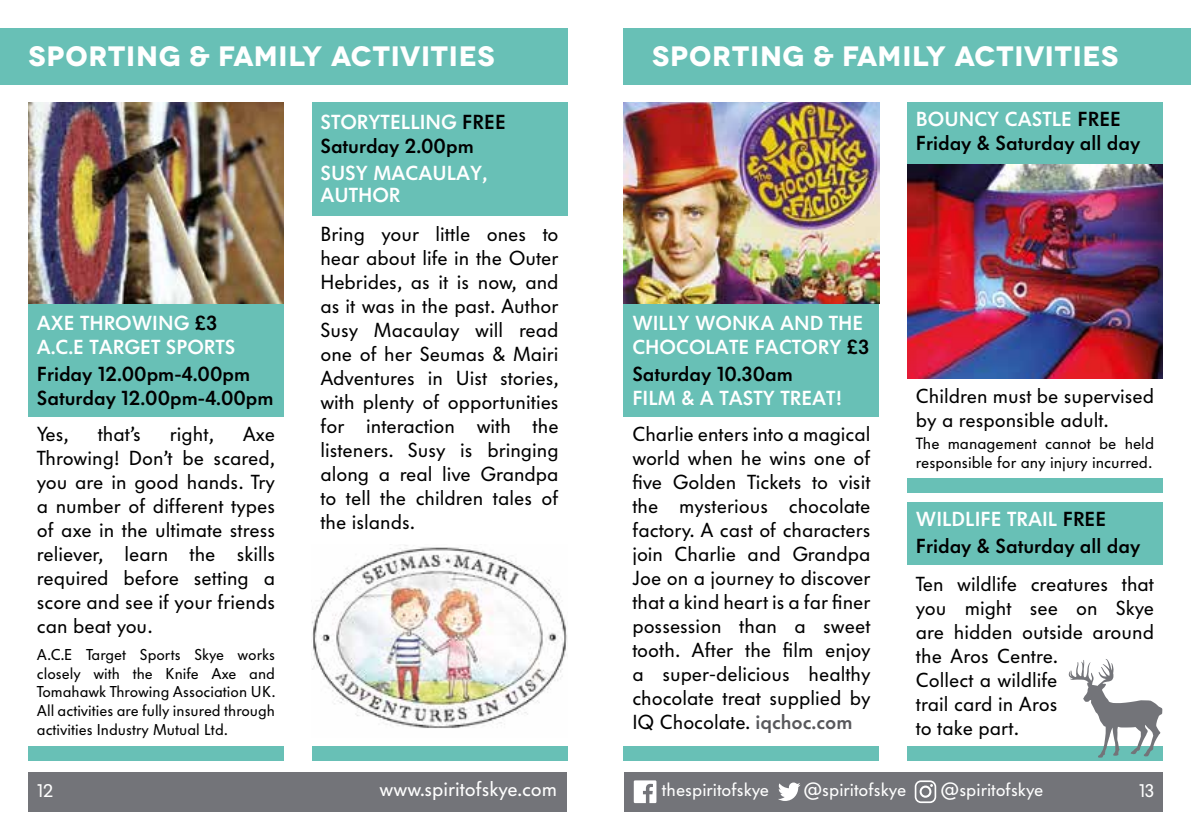
<style>
.page{position:relative;width:1191px;height:840px;background:#fff}
.page>*{position:absolute;margin:0;border:0;box-sizing:border-box;transform-origin:0 0}
.t1{font:700 28px "Novecentowide";letter-spacing:.03em;color:#fff}
.t2{font:20px/24px "VW Headline";color:#000;text-align:justify}
.t3{font:600 20px/24px "VW Headline";color:#000}
.t4{font:600 20px/24px "VW Headline";color:#fff}
.t5{font:20px "VW Headline";color:#fff}
.t6{font:18px "VW Headline";color:#fff}
.t7{font:16px/19.2px "VW Headline";color:#000}
.t8{font:15.6px/18.6px "VW Headline";color:#000;text-align:justify}
.s1{color:#000}
.s2{color:#fff}
.s3{font-weight:600;color:#58585c}
</style>
<div class="page">
<div style="left:624px;top:771px;width:538px;height:40px;background:#737479"></div>
<div style="left:28px;top:771px;width:539px;height:40px;background:#737479"></div>
<svg style="left:634px;top:780px;width:22px;height:22px"></svg>
<svg style="left:778px;top:782px;width:22px;height:18px"></svg>
<svg style="left:914px;top:780px;width:22px;height:22px"></svg>
<div style="left:0;top:28px;width:567px;height:57px;background:#68c0b6"></div>
<div style="left:28px;top:303px;width:255px;height:114px;background:#68c0b6"></div>
<div style="left:624px;top:303px;width:255px;height:114px;background:#68c0b6"></div>
<div style="left:312px;top:102px;width:255px;height:113px;background:#68c0b6"></div>
<div style="left:907px;top:102px;width:255px;height:62px;background:#68c0b6"></div>
<div style="left:907px;top:502px;width:255px;height:62px;background:#68c0b6"></div>
<img style="left:28px;top:102px;width:255px;height:201px">
<img style="left:624px;top:102px;width:255px;height:201px">
<img style="left:312px;top:545px;width:255px;height:183px">
<img style="left:907px;top:164px;width:255px;height:214px">
<div style="left:28px;top:746px;width:255px;height:14px;background:#68c0b6"></div>
<div style="left:624px;top:746px;width:255px;height:14px;background:#68c0b6"></div>
<div style="left:312px;top:746px;width:255px;height:14px;background:#68c0b6"></div>
<div style="left:907px;top:478px;width:255px;height:14px;background:#68c0b6"></div>
<div style="left:907px;top:746px;width:255px;height:14px;background:#68c0b6"></div>
<div style="left:624px;top:28px;width:567px;height:57px;background:#68c0b6"></div>
<svg style="left:1068px;top:659px;width:94px;height:98px"></svg>
<h1 class="t1" style="left:28px;top:39px;width:468px">SPORTING &amp; FAMILY ACTIVITIES</h1>
<p class="t4" style="left:37px;top:311px;width:200px">AXE THROWING <span class="s1">£3<br></span>A.C.E TARGET SPORTS</p>
<p class="t3" style="left:37px;top:362px;width:238px">Friday 12.00pm-4.00pm<br>Saturday 12.00pm-4.00pm</p>
<p class="t2" style="left:37px;top:422px;width:33px">Yes,</p>
<p class="t2" style="left:98px;top:422px;width:45px">that’s</p>
<p class="t2" style="left:170px;top:422px;width:45px">right,</p>
<p class="t2" style="left:37px;top:422px;width:240px;text-indent:206px">Axe Throwing! Don’t be scared, you are in good hands. Try a number of different types of axe in the ultimate stress reliever, learn the skills required before setting a score and see if your friends can beat you.</p>
<p class="t8" style="left:37px;top:645px;width:240px">A.C.E Target Sports Skye works closely with the Knife Axe and Tomahawk Throwing Association UK.<br>All activities are fully insured through activities Industry Mutual Ltd.</p>
<p class="t3" style="left:320px;top:110px;width:187px"><span class="s2">STORYTELLING</span> FREE<br>Saturday 2.00pm</p>
<p class="t4" style="left:320px;top:162px;width:168px;line-height:22px">SUSY MACAULAY,<br>AUTHOR</p>
<p class="t2" style="left:320px;top:222px;width:240px">Bring your little ones to hear about life in the Outer Hebrides, as it is now, and as it was in the past. Author Susy Macaulay will read one of her Seumas &amp; Mairi Adventures in Uist stories, with plenty of opportunities for interaction with the listeners. Susy is bringing along a real live Grandpa to tell the children tales of the islands.</p>
<h1 class="t1" style="left:652px;top:39px;width:468px">SPORTING &amp; FAMILY ACTIVITIES</h1>
<p class="t3" style="left:916px;top:107px;width:226px"><span class="s2">BOUNCY CASTLE</span> FREE<br>Friday &amp; Saturday all day</p>
<p class="t4" style="left:632px;top:311px;width:238px">WILLY WONKA AND THE<br>CHOCOLATE FACTORY <span class="s1">£3</span></p>
<p class="t3" style="left:632px;top:362px;width:162px">Saturday 10.30am</p>
<p class="t4" style="left:632px;top:386px;width:211px">FILM &amp; A TASTY TREAT!</p>
<p class="t2" style="left:632px;top:422px;width:240px">Charlie enters into a magical world when he wins one of five Golden Tickets to visit the mysterious chocolate factory. A cast of characters join Charlie and Grandpa Joe on a journey to discover that a kind heart is a far finer possession than a sweet tooth. After the film enjoy a super-delicious healthy chocolate treat supplied by IQ Chocolate. <span class="s3">iqchoc.com</span></p>
<p class="t2" style="left:916px;top:383px;width:240px">Children must be supervised by a responsible adult.</p>
<p class="t7" style="left:916px;top:433px;width:240px">The management cannot be held responsible for any injury incurred.</p>
<p class="t3" style="left:916px;top:505px;width:226px;line-height:26.8px"><span class="s2">WILDLIFE TRAIL</span> FREE<br>Friday &amp; Saturday all day</p>
<p class="t2" style="left:916px;top:572px;width:240px;text-align:left">Ten wildlife creatures that you might see on Skye are hidden outside around the Aros Centre.<br>Collect a wildlife<br>trail card in Aros<br>to take part.</p>
<p class="t6" style="left:37px;top:780px;width:18px">12</p>
<p class="t5" style="left:379px;top:777px;width:179px">www.spiritofskye.com</p>
<p class="t6" style="left:662px;top:778px;width:109px">thespiritofskye</p>
<p class="t6" style="left:803px;top:778px;width:104px">@spiritofskye</p>
<p class="t6" style="left:940px;top:778px;width:104px">@spiritofskye</p>
<p class="t6" style="left:1138px;top:780px;width:17px">13</p>
</div>
